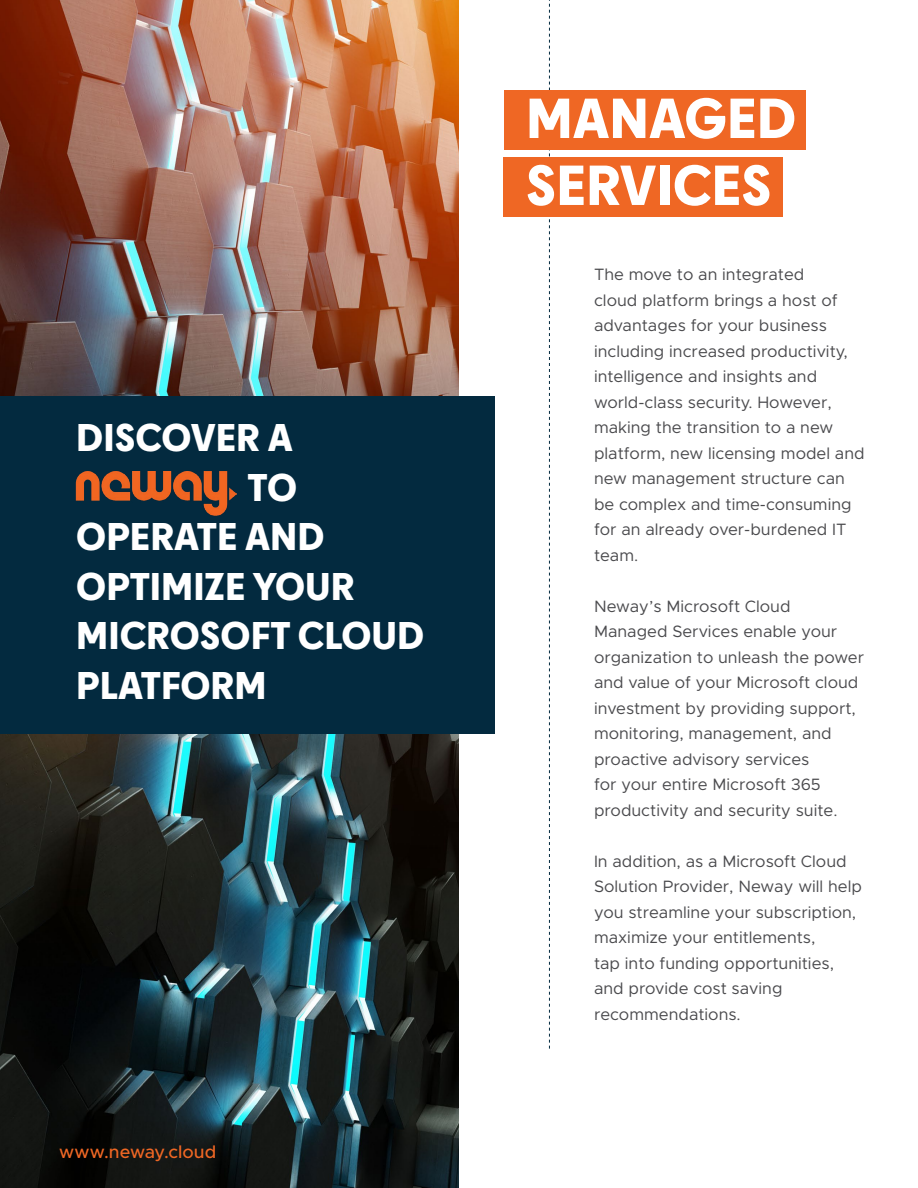
<style>
.page{position:relative;width:918px;height:1188px;background:#fff}
.page>*{position:absolute;margin:0;border:0;box-sizing:border-box;transform-origin:0 0}
.t1{font:800 52.5px/66.9px "Cy";color:#fff}
.t2{font:800 36px "Cy";color:#fff}
.t3{font:500 18px "Metropolis";color:#ef6724}
.t4{font:16.5px/25.5px "Metropolis";color:#4a4a4d}
</style>
<div class="page">
<img style="left:0;top:0;width:459px;height:1188px">
<svg style="left:549px;top:0;width:1px;height:1049px"></svg>
<div style="left:0;top:396px;width:494px;height:338px;background:#032a3f"></div>
<img style="left:76px;top:471px;width:160px;height:45px">
<div style="left:504px;top:90px;width:302px;height:60px;background:#ef6724"></div>
<div style="left:504px;top:157px;width:279px;height:60px;background:#ef6724"></div>
<h2 class="t2" style="left:76px;top:410px;width:218px">DISCOVER A</h2>
<h2 class="t2" style="left:248px;top:459px;width:51px">TO</h2>
<h2 class="t2" style="left:76px;top:509px;width:250px">OPERATE AND</h2>
<h2 class="t2" style="left:76px;top:558px;width:280px">OPTIMIZE YOUR</h2>
<h2 class="t2" style="left:76px;top:608px;width:349px">MICROSOFT CLOUD</h2>
<h2 class="t2" style="left:76px;top:657px;width:192px">PLATFORM</h2>
<p class="t3" style="left:59px;top:1140px;width:159px">www.neway.cloud</p>
<h1 class="t1" style="left:526px;top:82px;width:272px">MANAGED<br>SERVICES</h1>
<p class="t4" style="left:594px;top:262px;width:272px">The move to an integrated<br>cloud platform brings a host of advantages for your business including increased productivity, intelligence and insights and world-class security. However, making the transition to a new platform, new licensing model and new management structure can be complex and time-consuming for an already over-burdened IT team.</p>
<p class="t4" style="left:594px;top:593px;width:272px">Neway’s Microsoft Cloud<br>Managed Services enable your organization to unleash the power and value of your Microsoft cloud investment by providing support, monitoring, management, and proactive advisory services<br>for your entire Microsoft 365 productivity and security suite.</p>
<p class="t4" style="left:594px;top:848px;width:269px">In addition, as a Microsoft Cloud<br>Solution Provider, Neway will help you streamline your subscription, maximize your entitlements,<br>tap into funding opportunities, and provide cost saving recommendations.</p>
</div>
